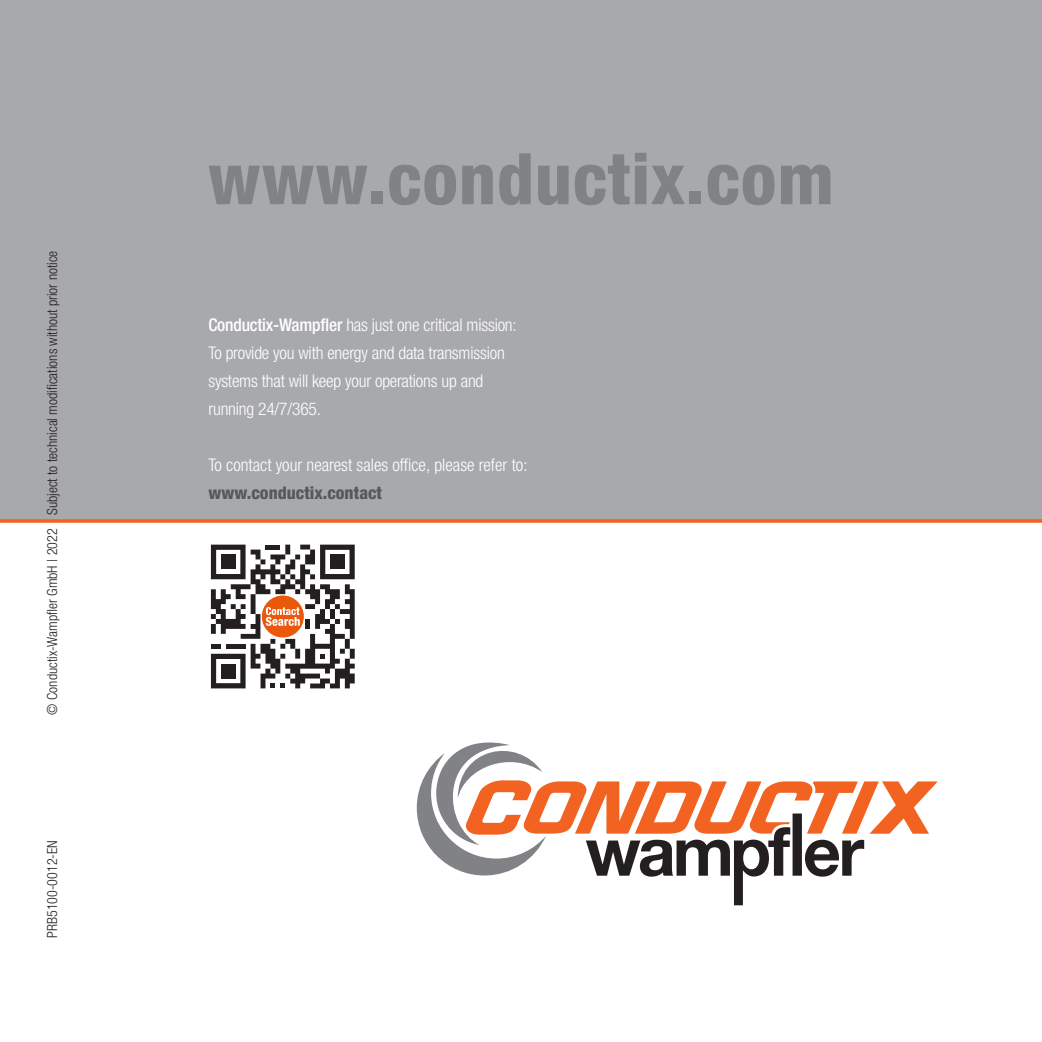
<style>
.page{position:relative;width:1042px;height:1042px;background:#fff}
.page>*{position:absolute;margin:0;border:0;box-sizing:border-box;transform-origin:0 0}
.t1{font:800 condensed 71.05px "Helvetica Neue LTW1 G";letter-spacing:.015em;color:#808285}
.t2{font:300 condensed 17.5px/28px "Helvetica Neue LTW1 G";letter-spacing:-.01em;color:#fff}
.t3{font:800 condensed 17.5px "Helvetica Neue LTW1 G";color:#57585a}
.t4{font:300 condensed 14px "Helvetica Neue LTW1 G";color:#231f20}
.s1{font-weight:500}
</style>
<div class="page">
<div style="left:0;top:0;width:1042px;height:521px;background:#a8a9ad"></div>
<svg style="left:0;top:519px;width:1042px;height:4px;background:#ee6f37"></svg>
<svg style="left:417px;top:742px;width:521px;height:163px"></svg>
<svg style="left:211px;top:544px;width:144px;height:144px"></svg>
<p class="t4" style="left:44px;top:714px;width:465px;rotate:-90deg">© Conductix-Wampfler GmbH | 2022 Subject to technical modifications without prior notice</p>
<p class="t4" style="left:44px;top:938px;width:99px;rotate:-90deg">PRB5100-0012-EN</p>
<h1 class="t1" style="left:208px;top:135px;width:627px">www.conductix.com</h1>
<p class="t2" style="left:208px;top:311px;width:310px"><span class="s1">Conductix-Wampfler</span> has just one critical mission:<br>To provide you with energy and data transmission systems that will keep your operations up and running 24/7/365.</p>
<p class="t2" style="left:208px;top:451px;width:321px">To contact your nearest sales office, please refer to:</p>
<p class="t3" style="left:208px;top:482px;width:175px">www.conductix.contact</p>
</div>
